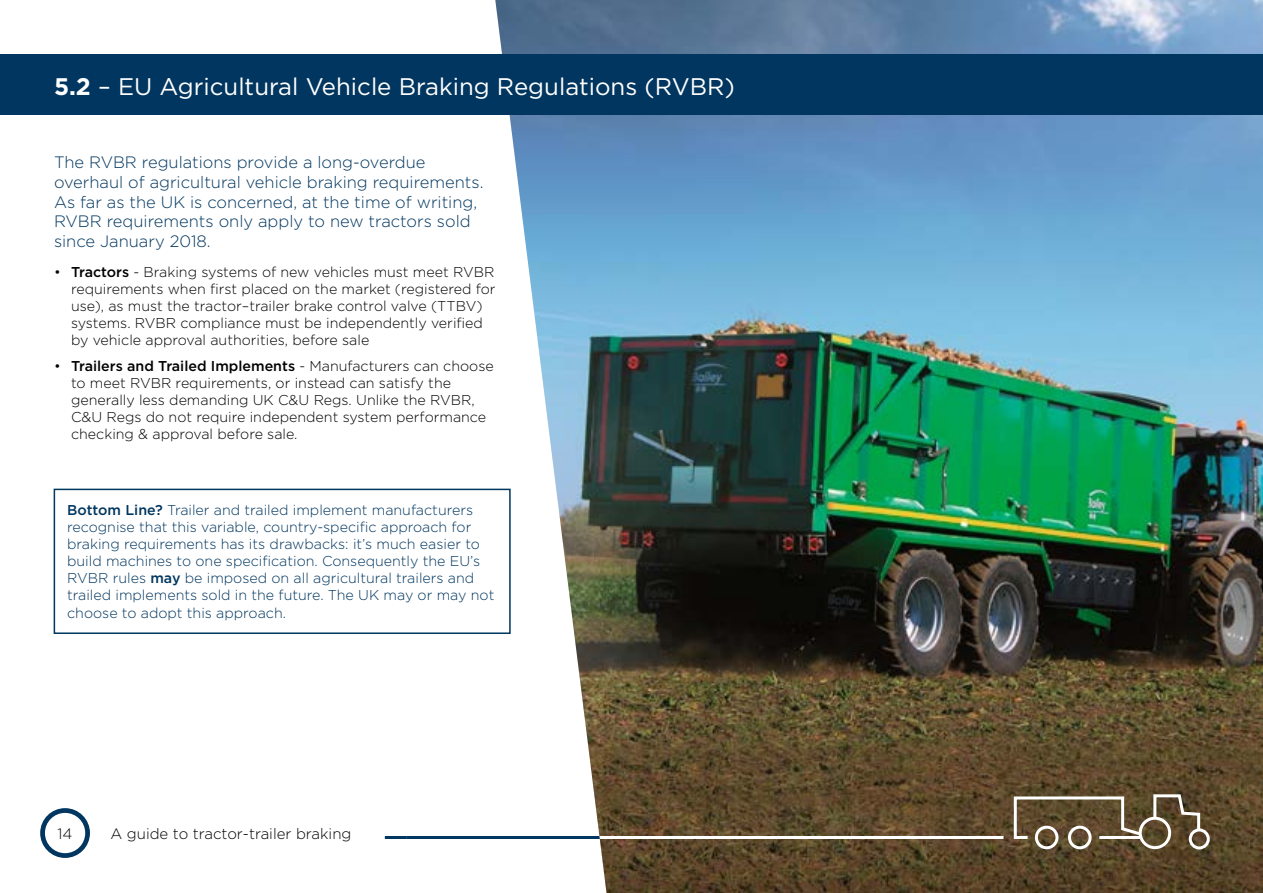
<style>
.page{position:relative;width:1263px;height:893px;background:#fff}
.page>*{position:absolute;margin:0;border:0;box-sizing:border-box;transform-origin:0 0}
.t1{font:24px "Gotham";color:#fff}
.t2{font:300 16.5px/19.8px "Gotham";color:#00365f}
.t3{font:300 15px "Gotham";color:#000}
.t4{font:300 14.25px/17.1px "Gotham";color:#000}
.t5{font:300 14.25px/17.1px "Gotham";color:#00365f}
.s1{font-weight:700}
.s2{font-weight:500}
</style>
<div class="page">
<img style="left:495px;top:0;width:768px;height:893px">
<div style="left:0;top:54px;width:1263px;height:60px;background:#00365f"></div>
<div style="left:54px;top:489px;width:457px;height:145px;border:2px solid #00365f"></div>
<svg style="left:40px;top:808px;width:50px;height:50px"></svg>
<hr style="left:385px;top:836px;width:618px;height:3px;background:#00365f">
<div style="left:1139px;top:817px;width:32px;height:32px;border:3px solid #fff;border-radius:50%"></div>
<div style="left:1189px;top:828px;width:21px;height:21px;border:3px solid #fff;border-radius:50%"></div>
<svg style="left:1152px;top:793px;width:49px;height:40px;background:#756752"></svg>
<div style="left:1068px;top:826px;width:23px;height:23px;border:3px solid #fff;border-radius:50%"></div>
<div style="left:1035px;top:826px;width:23px;height:23px;border:3px solid #fff;border-radius:50%"></div>
<svg style="left:1012px;top:795px;width:132px;height:45px;background:#786850"></svg>
<hr style="left:406px;top:836px;width:597px;height:3px;background:#fff">
<hr style="left:406px;top:836px;width:194px;height:3px;background:#00365f">
<h1 class="t1" style="left:54px;top:71px;width:682px"><span class="s1">5.2</span> – EU Agricultural Vehicle Braking Regulations (RVBR)</h1>
<p class="t2" style="left:54px;top:152px;width:431px">The RVBR regulations provide a long-overdue overhaul of agricultural vehicle braking requirements.<br>As far as the UK is concerned, at the time of writing, RVBR requirements only apply to new tractors sold since January 2018.</p>
<p class="t4" style="left:71px;top:263px;width:426px;text-indent:-17px">• <span class="s2">Tractors</span> - Braking systems of new vehicles must meet RVBR requirements when first placed on the market (registered for use), as must the tractor–trailer brake control valve (TTBV) systems. RVBR compliance must be independently verified by vehicle approval authorities, before sale</p>
<p class="t4" style="left:71px;top:357px;width:424px;text-indent:-17px">• <span class="s2">Trailers and Trailed Implements</span> - Manufacturers can choose to meet RVBR requirements, or instead can satisfy the generally less demanding UK C&amp;U Regs. Unlike the RVBR, C&amp;U Regs do not require independent system performance checking &amp; approval before sale.</p>
<p class="t5" style="left:67px;top:501px;width:429px"><span class="s2">Bottom Line?</span> Trailer and trailed implement manufacturers recognise that this variable, country-specific approach for braking requirements has its drawbacks: it’s much easier to build machines to one specification. Consequently the EU’s RVBR rules <span class="s2">may</span> be imposed on all agricultural trailers and trailed implements sold in the future. The UK may or may not choose to adopt this approach.</p>
<p class="t3" style="left:58px;top:824px;width:16px">14</p>
<p class="t3" style="left:111px;top:824px;width:242px">A guide to tractor-trailer braking</p>
</div>
